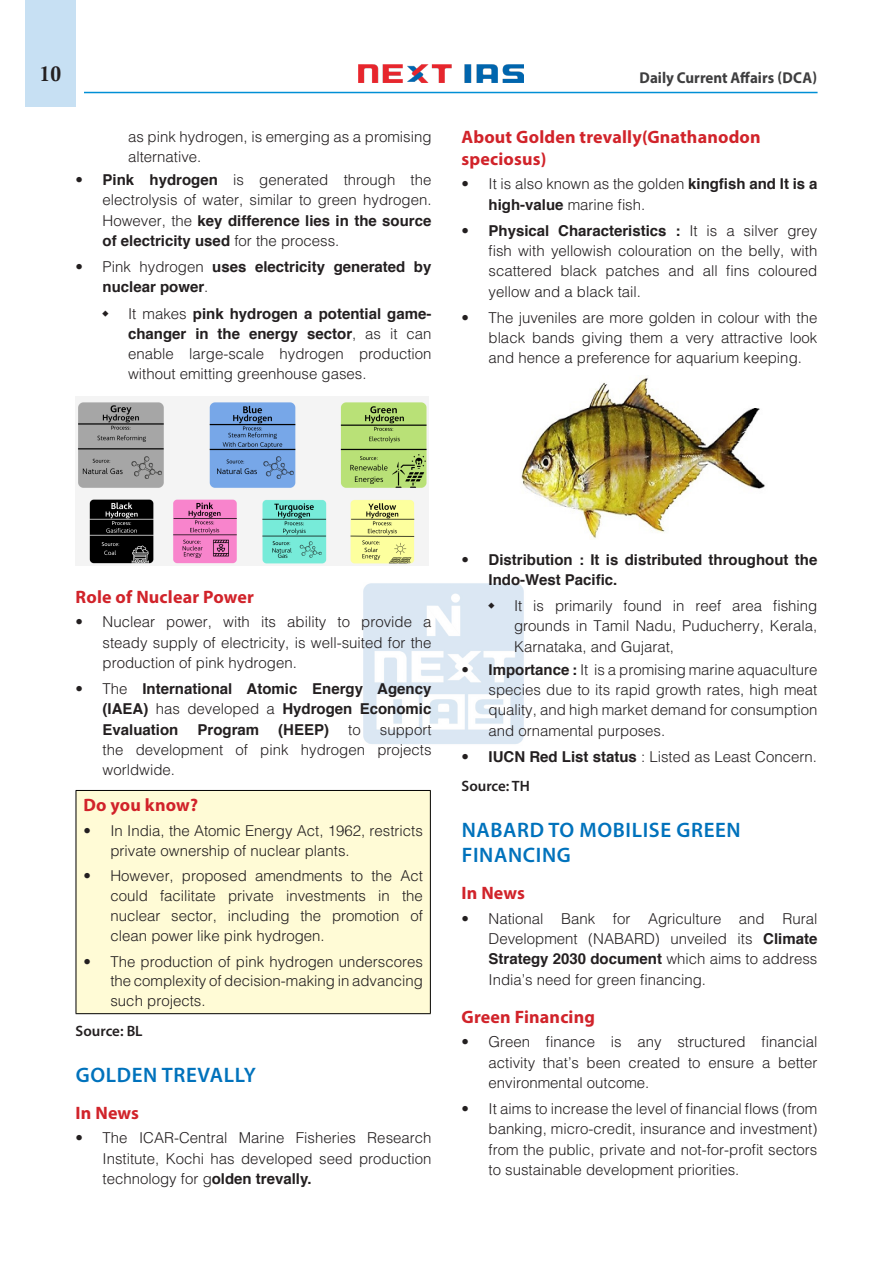
<style>
.page{position:relative;width:893px;height:1263px;background:#fff}
.page>*{position:absolute;margin:0;border:0;box-sizing:border-box;transform-origin:0 0}
.H-1{font:600 21px/25.2px "Myriad Pro";letter-spacing:.03em;color:#0072bc}
.t1{font:21px "Calis MT Bol";color:#231f20}
.H-2{font:700 18px/21.6px "Myriad Pro";letter-spacing:.01em;color:#d1232a}
.t2{font:700 15.75px "Myriad Pro";color:#3e3e3f;scale:.95 1}
.t3{font:300 15px/20.2px "Helvetica";color:#231f20;text-align:justify}
.t4{font:700 15px/20.2px "Helvetica";color:#231f20}
.body{font:600 15px "Myriad Pro";color:#231f20}
.s1{font-weight:700}
.s2{font-weight:300}
</style>
<div class="page">
<div style="left:25px;top:0;width:51px;height:107px;background:#c7e0f3"></div>
<img style="left:359px;top:64px;width:165px;height:19px">
<hr style="left:84px;top:92px;width:733px;height:1px;background:#008fd5">
<img style="left:363px;top:583px;width:161px;height:161px">
<img style="left:76px;top:396px;width:353px;height:170px">
<div style="left:76px;top:790px;width:354px;height:224px;background:#fffbd6"></div>
<hr style="left:76px;top:790px;width:355px;height:1px;background:#000">
<hr style="left:76px;top:791px;width:1px;height:222px;background:#000">
<hr style="left:430px;top:791px;width:1px;height:222px;background:#000">
<hr style="left:76px;top:1013px;width:355px;height:1px;background:#000">
<img style="left:521px;top:378px;width:244px;height:161px">
<svg style="left:488px;top:602px;width:6px;height:7px"></svg>
<h1 class="t1" style="left:40px;top:62px;width:23px">10</h1>
<p class="t2" style="left:640px;top:67px;width:188px">Daily Current Affairs (DCA)</p>
<p class="t3" style="left:128px;top:126px;width:305px">as pink hydrogen, is emerging as a promising alternative.</p>
<p class="t3" style="left:103px;top:169px;width:330px;text-indent:-27px">• <span class="s1">Pink hydrogen</span> is generated through the electrolysis of water, similar to green hydrogen.<br>However, the <span class="s1">key difference lies in the source of electricity used</span> for the process.</p>
<p class="t4" style="left:103px;top:257px;width:330px;text-indent:-27px"><span class="s2">• Pink hydrogen</span> uses electricity generated by nuclear power<span class="s2">.</span></p>
<p class="t3" style="left:128px;top:303px;width:305px">It makes <span class="s1">pink hydrogen a potential game&shy;changer in the energy sector</span>, as it can enable large-scale hydrogen production without emitting greenhouse gases.</p>
<p class="H-2" style="left:461px;top:126px;width:301px">About Golden trevally(Gnathanodon speciosus)</p>
<p class="t3" style="left:488px;top:174px;width:330px;text-indent:-27px">• It is also known as the golden <span class="s1">kingfish and It is a high-value</span> marine fish.</p>
<p class="t3" style="left:488px;top:220px;width:330px;text-indent:-27px">• <span class="s1">Physical Characteristics :</span> It is a silver grey fish with yellowish colouration on the belly, with scattered black patches and all fins coloured yellow and a black tail.</p>
<p class="t3" style="left:488px;top:307px;width:330px;text-indent:-27px">• The juveniles are more golden in colour with the black bands giving them a very attractive look and hence a preference for aquarium keeping.</p>
<p class="H-2" style="left:76px;top:585px;width:180px">Role of Nuclear Power</p>
<p class="t3" style="left:103px;top:611px;width:330px;text-indent:-27px">• Nuclear power, with its ability to provide a steady supply of electricity, is well-suited for the production of pink hydrogen.</p>
<p class="t4" style="left:103px;top:679px;width:330px;text-align:justify;text-indent:-27px"><span class="s2">• The</span> International Atomic Energy Agency (IAEA) <span class="s2">has developed a</span> Hydrogen Economic Evaluation</p>
<p class="t4" style="left:198px;top:719px;width:63px">Program</p>
<p class="t4" style="left:278px;top:719px;width:52px">(HEEP)</p>
<p class="t3" style="left:348px;top:719px;width:14px">to</p>
<p class="t3" style="left:103px;top:719px;width:330px;text-indent:277px">support the development of pink hydrogen projects worldwide.</p>
<p class="H-2" style="left:83px;top:794px;width:116px">Do you know?</p>
<p class="t3" style="left:110px;top:820px;width:314px;line-height:19.8px;text-indent:-27px">• In India, the Atomic Energy Act, 1962, restricts private ownership of nuclear plants.</p>
<p class="t3" style="left:110px;top:866px;width:314px;line-height:19.8px;text-indent:-27px">• However, proposed amendments to the Act could facilitate private investments in the nuclear sector, including the promotion of clean power like pink hydrogen.</p>
<p class="t3" style="left:110px;top:951px;width:314px;line-height:19.8px;text-indent:-27px">• The production of pink hydrogen underscores the complexity of decision-making in advancing such projects.</p>
<p class="body" style="left:76px;top:1021px;width:69px">Source: BL</p>
<p class="H-1" style="left:76px;top:1062px;width:182px">GOLDEN TREVALLY</p>
<p class="H-2" style="left:76px;top:1101px;width:65px">In News</p>
<p class="t3" style="left:103px;top:1127px;width:330px;text-indent:-27px">• The ICAR-Central Marine Fisheries Research Institute, Kochi has developed seed production technology for g<span class="s1">olden trevally.</span></p>
<p class="t4" style="left:488px;top:549px;width:330px;text-indent:-27px"><span class="s2">•</span> Distribution : It is distributed throughout the<br>Indo-West Pacific.</p>
<p class="t3" style="left:514px;top:595px;width:305px">It is primarily found in reef area fishing grounds in Tamil Nadu, Puducherry, Kerala, Karnataka, and Gujarat,</p>
<p class="t3" style="left:488px;top:659px;width:330px;text-indent:-27px">• <span class="s1">Importance :</span> It is a promising marine aquaculture species due to its rapid growth rates, high meat quality, and high market demand for consumption and ornamental purposes.</p>
<p class="t3" style="left:461px;top:746px;width:357px">• <span class="s1">IUCN Red List status</span> : Listed as Least Concern.</p>
<p class="body" style="left:461px;top:776px;width:70px">Source: TH</p>
<p class="H-1" style="left:462px;top:817px;width:281px">NABARD TO MOBILISE GREEN<br>FINANCING</p>
<p class="H-2" style="left:461px;top:881px;width:65px">In News</p>
<p class="t3" style="left:488px;top:908px;width:330px;text-indent:-27px">• National Bank for Agriculture and Rural Development (NABARD) unveiled its <span class="s1">Climate Strategy 2030 document</span> which aims to address India’s need for green financing.</p>
<p class="H-2" style="left:461px;top:1005px;width:135px">Green Financing</p>
<p class="t3" style="left:488px;top:1031px;width:330px;text-indent:-27px">• Green finance is any structured financial activity that’s been created to ensure a better environmental outcome.</p>
<p class="t3" style="left:488px;top:1098px;width:330px;text-indent:-27px">• It aims to increase the level of financial flows (from banking, micro-credit, insurance and investment) from the public, private and not-for-profit sectors to sustainable development priorities.</p>
</div>
